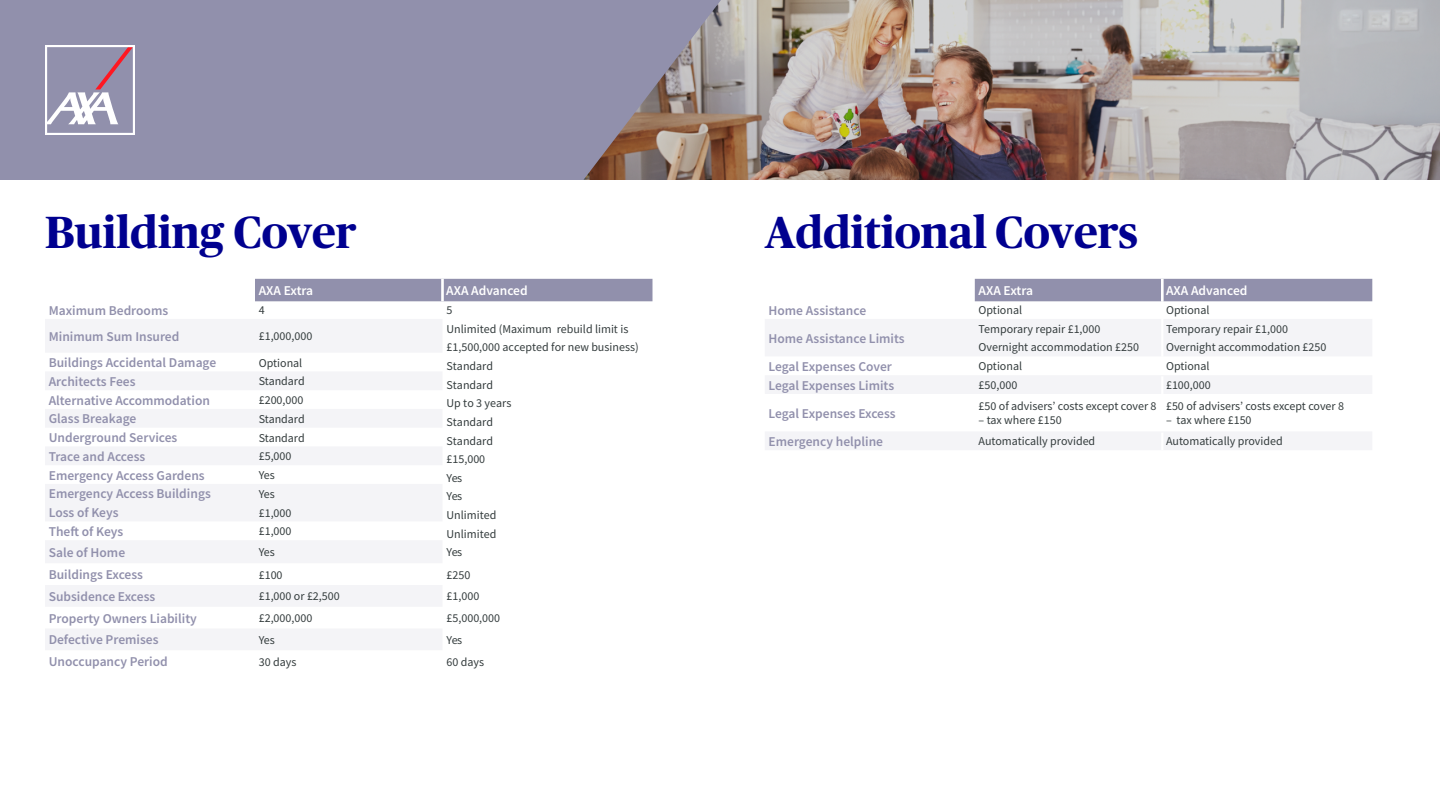
<style>
.page{position:relative;width:1440px;height:810px;background:#fff}
.page>*{position:absolute;margin:0;border:0;box-sizing:border-box;transform-origin:0 0}
.TITLE_-_Page{font:700 45px "Publico Headline";color:#00008f}
.TABLE__Title_Column{font:600 13.5px "Source Sans Pro";color:#9190ac}
.TABLE__Title_Row{font:600 13.5px "Source Sans Pro";color:#fff}
.Table_9pt{font:600 13.5px "Source Sans Pro";color:#9190ac}
.TABLE__Copy{font:12px/18.6px "Source Sans Pro";color:#343c3d}
</style>
<div class="page">
<img style="left:721px;top:0;width:719px;height:180px">
<svg style="left:0;top:0;width:721px;height:180px;background:#918ea6"></svg>
<div style="left:255px;top:279px;width:397px;height:22px;background:#9190ac"></div>
<svg style="left:45px;top:319px;width:397px;height:331px;fill:#f4f4f7"></svg>
<hr style="left:441px;top:279px;width:3px;height:22px;background:#fff">
<svg style="left:765px;top:319px;width:607px;height:131px;fill:#f4f4f7"></svg>
<div style="left:975px;top:279px;width:397px;height:23px;background:#9190ac"></div>
<hr style="left:1161px;top:319px;width:2px;height:37px;background:#fff">
<svg style="left:1161px;top:356px;width:2px;height:38px"></svg>
<hr style="left:1161px;top:394px;width:2px;height:36px;background:#fff">
<svg style="left:1161px;top:433px;width:2px;height:17px"></svg>
<svg style="left:45px;top:45px;width:90px;height:90px"></svg>
<p class="TITLE_-_Page" style="left:45px;top:199px;width:313px">Building Cover</p>
<p class="TITLE_-_Page" style="left:765px;top:199px;width:375px">Additional Covers</p>
<p class="TABLE__Title_Row" style="left:259px;top:282px;width:56px">AXA Extra</p>
<p class="TABLE__Title_Row" style="left:446px;top:282px;width:83px">AXA Advanced</p>
<p class="TABLE__Title_Column" style="left:49px;top:301px;width:121px">Maximum Bedrooms</p>
<p class="TABLE__Copy" style="left:259px;top:300px;width:7px">4</p>
<p class="TABLE__Title_Column" style="left:49px;top:328px;width:132px">Minimum Sum Insured</p>
<p class="TABLE__Copy" style="left:259px;top:327px;width:55px">£1,000,000</p>
<p class="TABLE__Title_Column" style="left:49px;top:354px;width:169px">Buildings Accidental Damage</p>
<p class="TABLE__Copy" style="left:259px;top:353px;width:45px">Optional</p>
<p class="TABLE__Title_Column" style="left:49px;top:373px;width:88px">Architects Fees</p>
<p class="TABLE__Copy" style="left:259px;top:372px;width:47px">Standard</p>
<p class="TABLE__Title_Column" style="left:49px;top:391px;width:163px">Alternative Accommodation</p>
<p class="TABLE__Copy" style="left:259px;top:391px;width:46px">£200,000</p>
<p class="TABLE__Title_Column" style="left:49px;top:410px;width:89px">Glass Breakage</p>
<p class="TABLE__Copy" style="left:259px;top:409px;width:47px">Standard</p>
<p class="TABLE__Title_Column" style="left:49px;top:429px;width:130px">Underground Services</p>
<p class="TABLE__Copy" style="left:259px;top:428px;width:47px">Standard</p>
<p class="TABLE__Title_Column" style="left:49px;top:448px;width:98px">Trace and Access</p>
<p class="TABLE__Copy" style="left:259px;top:447px;width:34px">£5,000</p>
<p class="TABLE__Title_Column" style="left:49px;top:466px;width:157px">Emergency Access Gardens</p>
<p class="TABLE__Copy" style="left:259px;top:466px;width:18px">Yes</p>
<p class="TABLE__Title_Column" style="left:49px;top:485px;width:164px">Emergency Access Buildings</p>
<p class="TABLE__Copy" style="left:259px;top:484px;width:18px">Yes</p>
<p class="TABLE__Title_Column" style="left:49px;top:504px;width:71px">Loss of Keys</p>
<p class="TABLE__Copy" style="left:259px;top:503px;width:34px">£1,000</p>
<p class="TABLE__Title_Column" style="left:49px;top:523px;width:76px">Theft of Keys</p>
<p class="TABLE__Copy" style="left:259px;top:522px;width:34px">£1,000</p>
<p class="TABLE__Title_Column" style="left:49px;top:543px;width:78px">Sale of Home</p>
<p class="TABLE__Copy" style="left:259px;top:543px;width:18px">Yes</p>
<p class="TABLE__Title_Column" style="left:49px;top:566px;width:96px">Buildings Excess</p>
<p class="TABLE__Copy" style="left:259px;top:565px;width:25px">£100</p>
<p class="Table_9pt" style="left:49px;top:588px;width:108px">Subsidence Excess</p>
<p class="TABLE__Copy" style="left:259px;top:587px;width:83px">£1,000 or £2,500</p>
<p class="TABLE__Title_Column" style="left:49px;top:609px;width:150px">Property Owners Liability</p>
<p class="TABLE__Copy" style="left:259px;top:609px;width:55px">£2,000,000</p>
<p class="Table_9pt" style="left:49px;top:631px;width:111px">Defective Premises</p>
<p class="TABLE__Copy" style="left:259px;top:631px;width:18px">Yes</p>
<p class="TABLE__Title_Column" style="left:49px;top:653px;width:121px">Unoccupancy Period</p>
<p class="TABLE__Copy" style="left:259px;top:652px;width:39px">30 days</p>
<p class="TABLE__Title_Row" style="left:979px;top:282px;width:56px">AXA Extra</p>
<p class="TABLE__Title_Row" style="left:1166px;top:282px;width:83px">AXA Advanced</p>
<p class="TABLE__Title_Column" style="left:769px;top:301px;width:99px">Home Assistance</p>
<p class="TABLE__Copy" style="left:979px;top:301px;width:45px">Optional</p>
<p class="TABLE__Copy" style="left:1166px;top:301px;width:45px">Optional</p>
<p class="TABLE__Title_Column" style="left:769px;top:329px;width:138px">Home Assistance Limits</p>
<p class="TABLE__Copy" style="left:446px;top:301px;width:194px">5<br>Unlimited (Maximum rebuild limit is £1,500,000 accepted for new business)<br>Standard<br>Standard<br>Up to 3 years<br>Standard<br>Standard<br>£15,000<br>Yes<br>Yes<br>Unlimited<br>Unlimited<br>Yes</p>
<p class="TABLE__Copy" style="left:446px;top:564px;width:55px;line-height:21.8px">£250 £1,000 £5,000,000<br>Yes<br>60 days</p>
<p class="TABLE__Copy" style="left:979px;top:320px;width:123px">Temporary repair £1,000</p>
<p class="TABLE__Copy" style="left:979px;top:338px;width:162px">Overnight accommodation £250</p>
<p class="TABLE__Copy" style="left:1166px;top:320px;width:123px">Temporary repair £1,000</p>
<p class="TABLE__Copy" style="left:1166px;top:338px;width:162px">Overnight accommodation £250</p>
<p class="TABLE__Title_Column" style="left:769px;top:358px;width:125px">Legal Expenses Cover</p>
<p class="TABLE__Copy" style="left:979px;top:357px;width:45px">Optional</p>
<p class="TABLE__Copy" style="left:1166px;top:357px;width:45px">Optional</p>
<p class="TABLE__Title_Column" style="left:769px;top:376px;width:127px">Legal Expenses Limits</p>
<p class="TABLE__Copy" style="left:979px;top:376px;width:40px">£50,000</p>
<p class="TABLE__Copy" style="left:1166px;top:376px;width:46px">£100,000</p>
<p class="TABLE__Title_Column" style="left:769px;top:404px;width:129px">Legal Expenses Excess</p>
<p class="TABLE__Copy" style="left:979px;top:397px;width:180px">£50 of advisers’ costs except cover 8</p>
<p class="TABLE__Copy" style="left:979px;top:411px;width:85px">– tax where £150</p>
<p class="TABLE__Copy" style="left:1166px;top:397px;width:180px">£50 of advisers’ costs except cover 8</p>
<p class="TABLE__Copy" style="left:1166px;top:411px;width:87px">– tax where £150</p>
<p class="TABLE__Title_Column" style="left:769px;top:433px;width:116px">Emergency helpline</p>
<p class="TABLE__Copy" style="left:979px;top:432px;width:118px">Automatically provided</p>
<p class="TABLE__Copy" style="left:1166px;top:432px;width:118px">Automatically provided</p>
</div>
